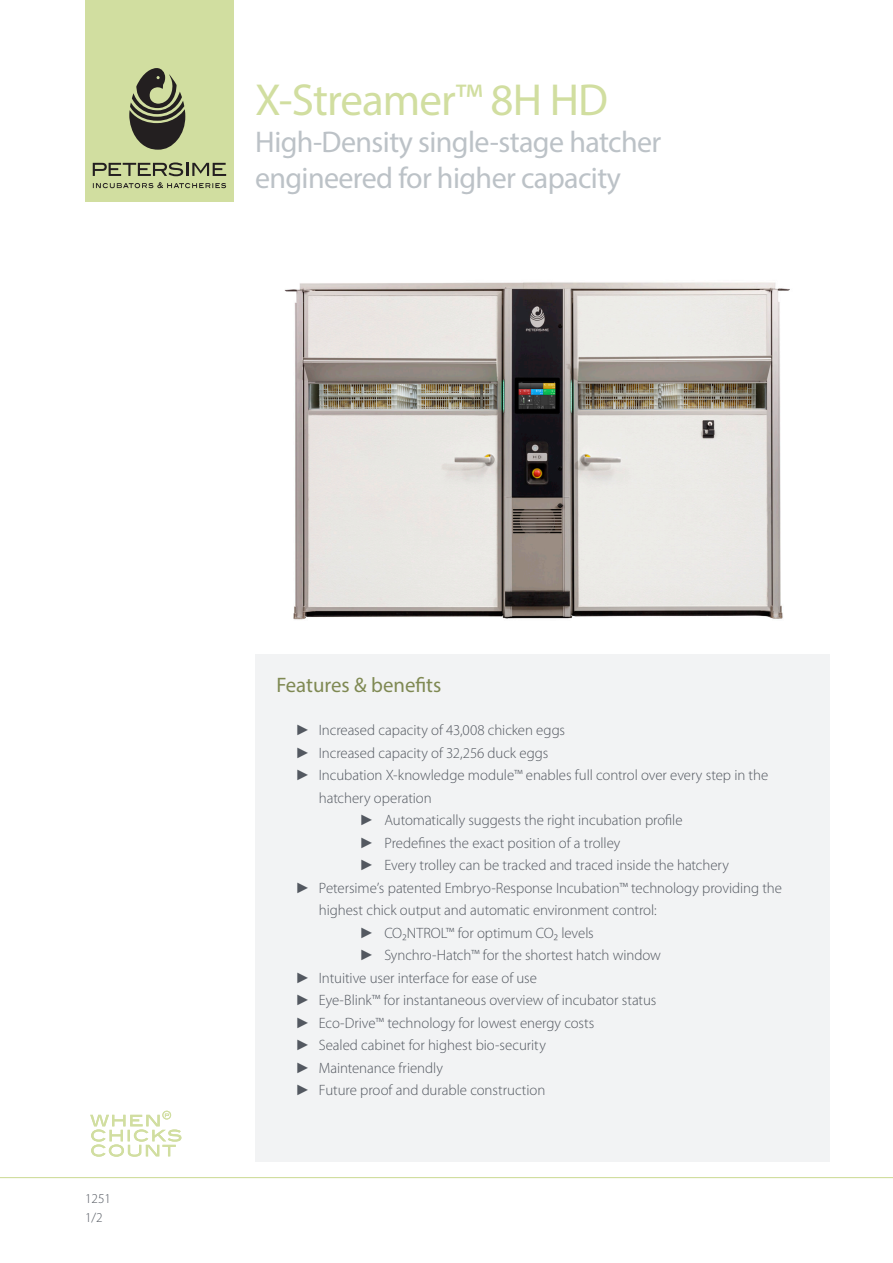
<style>
.page{position:relative;width:893px;height:1263px;background:#fff}
.page>*{position:absolute;margin:0;border:0;box-sizing:border-box;transform-origin:0 0}
.t1{font:45px "Myriad Pro";letter-spacing:-.02em;color:#d1dea0}
.t2{font:30px "Myriad Pro";letter-spacing:-.02em;color:#bcc2c7}
.Subtitle{font:21px "Myriad Pro";color:#7f8953}
.t3{font:300 15px/22.5px "Myriad Pro";letter-spacing:-.005em;color:#535860}
.t4{font:300 13.5px "Myriad Pro";color:#535860}
.s1{font-family:"Arial Narrow";font-weight:400}
</style>
<div class="page">
<svg style="left:90px;top:1113px;width:91px;height:44px"></svg>
<div style="left:163px;top:1111px;width:8px;height:8px;border:1px solid #d1dea0;border-radius:50%"></div>
<hr style="left:0;top:1177px;width:893px;height:1px;background:#d1dea0">
<div style="left:85px;top:0;width:149px;height:201px;background:#d1dea0"></div>
<svg style="left:129px;top:68px;width:56px;height:82px"></svg>
<svg style="left:93px;top:182px;width:133px;height:6px"></svg>
<svg style="left:93px;top:162px;width:133px;height:14px"></svg>
<img style="left:284px;top:282px;width:506px;height:338px">
<div style="left:255px;top:655px;width:574px;height:507px;background:#f2f3f4"></div>
<p class="t1" style="left:255px;top:72px;width:355px">X-Streamer™ 8H HD</p>
<p class="t2" style="left:255px;top:124px;width:408px">High-Density single-stage hatcher</p>
<p class="t2" style="left:255px;top:160px;width:367px">engineered for higher capacity</p>
<p class="t4" style="left:85px;top:1191px;width:28px">1251</p>
<p class="t4" style="left:85px;top:1210px;width:19px">1/2</p>
<p class="Subtitle" style="left:276px;top:672px;width:166px">Features &amp; benefits</p>
<p class="t3" style="left:298px;top:719px;width:269px"><span class="s1">►</span> Increased capacity of 43,008 chicken eggs</p>
<p class="t3" style="left:298px;top:742px;width:252px"><span class="s1">►</span> Increased capacity of 32,256 duck eggs</p>
<p class="t3" style="left:319px;top:764px;width:451px;text-indent:-21px"><span class="s1">►</span> Incubation X-knowledge module™ enables full control over every step in the hatchery operation</p>
<p class="t3" style="left:361px;top:809px;width:323px"><span class="s1">►</span> Automatically suggests the right incubation profile</p>
<p class="t3" style="left:361px;top:832px;width:261px"><span class="s1">►</span> Predefines the exact position of a trolley</p>
<p class="t3" style="left:361px;top:854px;width:369px"><span class="s1">►</span> Every trolley can be tracked and traced inside the hatchery</p>
<p class="t3" style="left:319px;top:877px;width:465px;text-indent:-21px"><span class="s1">►</span> Petersime’s patented Embryo-Response Incubation™ technology providing the highest chick output and automatic environment control:</p>
<p class="t3" style="left:361px;top:922px;width:234px"><span class="s1">►</span> CO₂NTROL™ for optimum CO₂ levels</p>
<p class="t3" style="left:361px;top:944px;width:301px"><span class="s1">►</span> Synchro-Hatch™ for the shortest hatch window</p>
<p class="t3" style="left:298px;top:967px;width:241px"><span class="s1">►</span> Intuitive user interface for ease of use</p>
<p class="t3" style="left:298px;top:989px;width:360px"><span class="s1">►</span> Eye-Blink™ for instantaneous overview of incubator status</p>
<p class="t3" style="left:298px;top:1012px;width:298px"><span class="s1">►</span> Eco-Drive™ technology for lowest energy costs</p>
<p class="t3" style="left:298px;top:1034px;width:250px"><span class="s1">►</span> Sealed cabinet for highest bio-security</p>
<p class="t3" style="left:298px;top:1057px;width:147px"><span class="s1">►</span> Maintenance friendly</p>
<p class="t3" style="left:298px;top:1079px;width:249px"><span class="s1">►</span> Future proof and durable construction</p>
</div>
